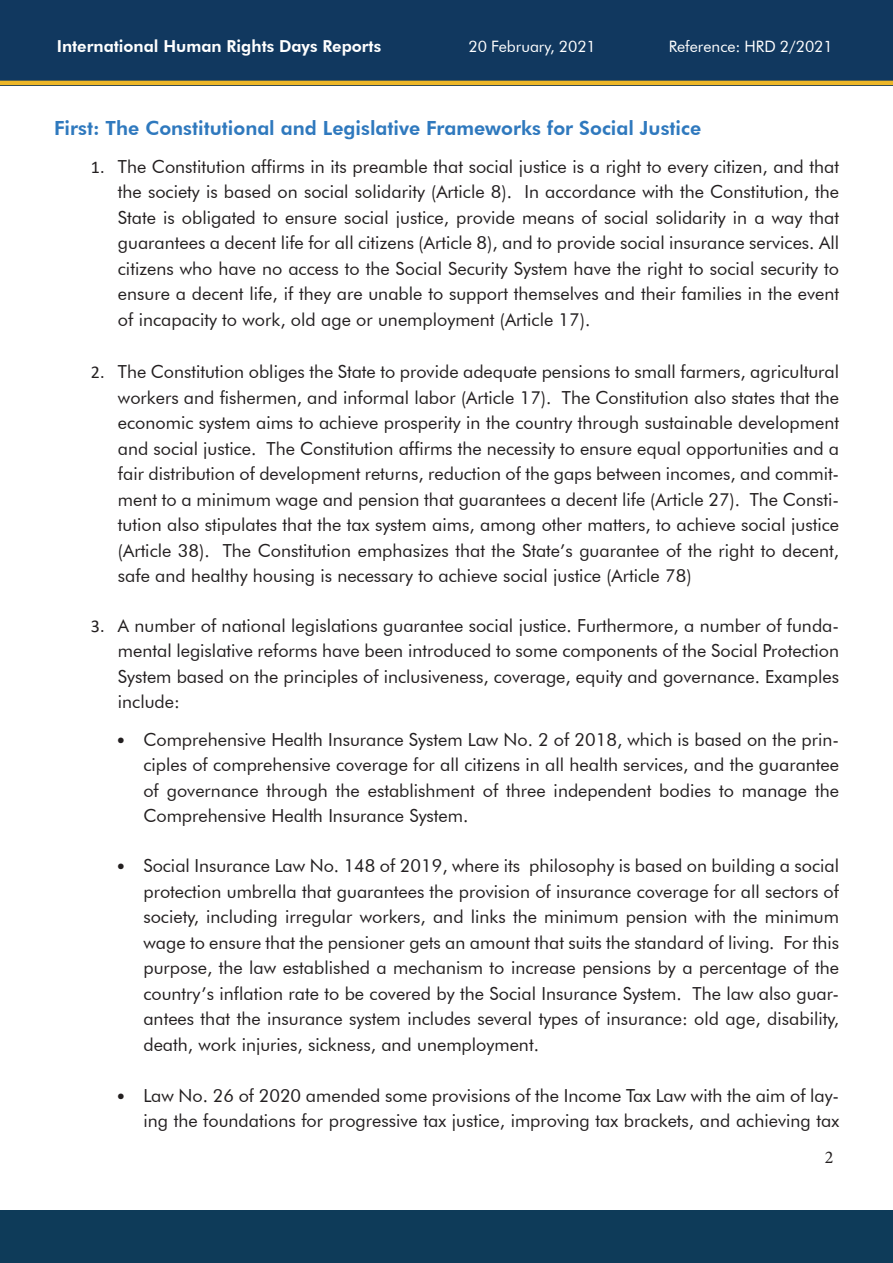
<style>
.page{position:relative;width:893px;height:1263px;background:#fff}
.page>*{position:absolute;margin:0;border:0;box-sizing:border-box;transform-origin:0 0}
.t1{font:800 19.5px "Futura BT";color:#2f79be}
.t2{font:18px/25.5px "Futura BT";color:#231f20;text-align:justify}
.t3{font:18px "Minion Pro";color:#231f20}
.t4{font:800 16.5px "Futura BT";color:#fff}
.t5{font:15.75px "Futura BT";color:#fff}
.s1{font-family:"Calibri"}
</style>
<div class="page">
<div style="left:0;top:1210px;width:893px;height:53px;background:#0e3b59"></div>
<div style="left:0;top:0;width:893px;height:85px;background:#11385f"></div>
<hr style="left:0;top:81px;width:893px;height:4px;background:#ecb628">
<p class="t4" style="left:57px;top:36px;width:326px">International Human Rights Days Reports</p>
<p class="t5" style="left:468px;top:37px;width:129px">20 February, 2021</p>
<p class="t5" style="left:669px;top:37px;width:166px">Reference: HRD 2/2021</p>
<p class="t1" style="left:54px;top:116px;width:649px">First: The Constitutional and Legislative Frameworks for Social Justice</p>
<p class="t2" style="left:118px;top:153px;width:723px;text-indent:-27px"><span class="s1">1.</span> The Constitution affirms in its preamble that social justice is a right to every citizen, and that the society is based on social solidarity (Article 8). In accordance with the Constitution, the State is obligated to ensure social justice, provide means of social solidarity in a way that guarantees a decent life for all citizens (Article 8), and to provide social insurance services. All citizens who have no access to the Social Security System have the right to social security to ensure a decent life, if they are unable to support themselves and their families in the event of incapacity to work, old age or unemployment (Article 17).</p>
<p class="t2" style="left:118px;top:359px;width:723px;text-indent:-27px"><span class="s1">2.</span> The Constitution obliges the State to provide adequate pensions to small farmers, agricultural workers and fishermen, and informal labor (Article 17). The Constitution also states that the economic system aims to achieve prosperity in the country through sustainable development and social justice. The Constitution affirms the necessity to ensure equal opportunities and a fair distribution of development returns, reduction of the gaps between incomes, and commit&shy;ment to a minimum wage and pension that guarantees a decent life (Article 27). The Consti&shy;tution also stipulates that the tax system aims, among other matters, to achieve social justice (Article 38). The Constitution emphasizes that the State’s guarantee of the right to decent, safe and healthy housing is necessary to achieve social justice (Article 78)</p>
<p class="t2" style="left:118px;top:613px;width:723px;text-indent:-27px"><span class="s1">3.</span> A number of national legislations guarantee social justice. Furthermore, a number of funda&shy;mental legislative reforms have been introduced to some components of the Social Protection System based on the principles of inclusiveness, coverage, equity and governance. Examples include:</p>
<p class="t2" style="left:143px;top:727px;width:697px;text-indent:-27px"><span class="s1">•</span> Comprehensive Health Insurance System Law No. 2 of 2018, which is based on the prin&shy;ciples of comprehensive coverage for all citizens in all health services, and the guarantee of governance through the establishment of three independent bodies to manage the Comprehensive Health Insurance System.</p>
<p class="t2" style="left:143px;top:853px;width:697px;text-indent:-27px"><span class="s1">•</span> Social Insurance Law No. 148 of 2019, where its philosophy is based on building a social protection umbrella that guarantees the provision of insurance coverage for all sectors of society, including irregular workers, and links the minimum pension with the minimum wage to ensure that the pensioner gets an amount that suits the standard of living. For this purpose, the law established a mechanism to increase pensions by a percentage of the country’s inflation rate to be covered by the Social Insurance System. The law also guar&shy;antees that the insurance system includes several types of insurance: old age, disability, death, work injuries, sickness, and unemployment.</p>
<p class="t2" style="left:116px;top:1082px;width:724px;text-align:right"><span class="s1">•</span> Law No. 26 of 2020 amended some provisions of the Income Tax Law with the aim of lay&shy;ing the foundations for progressive tax justice, improving tax brackets, and achieving tax</p>
<p class="t3" style="left:825px;top:1145px;width:10px">2</p>
</div>
